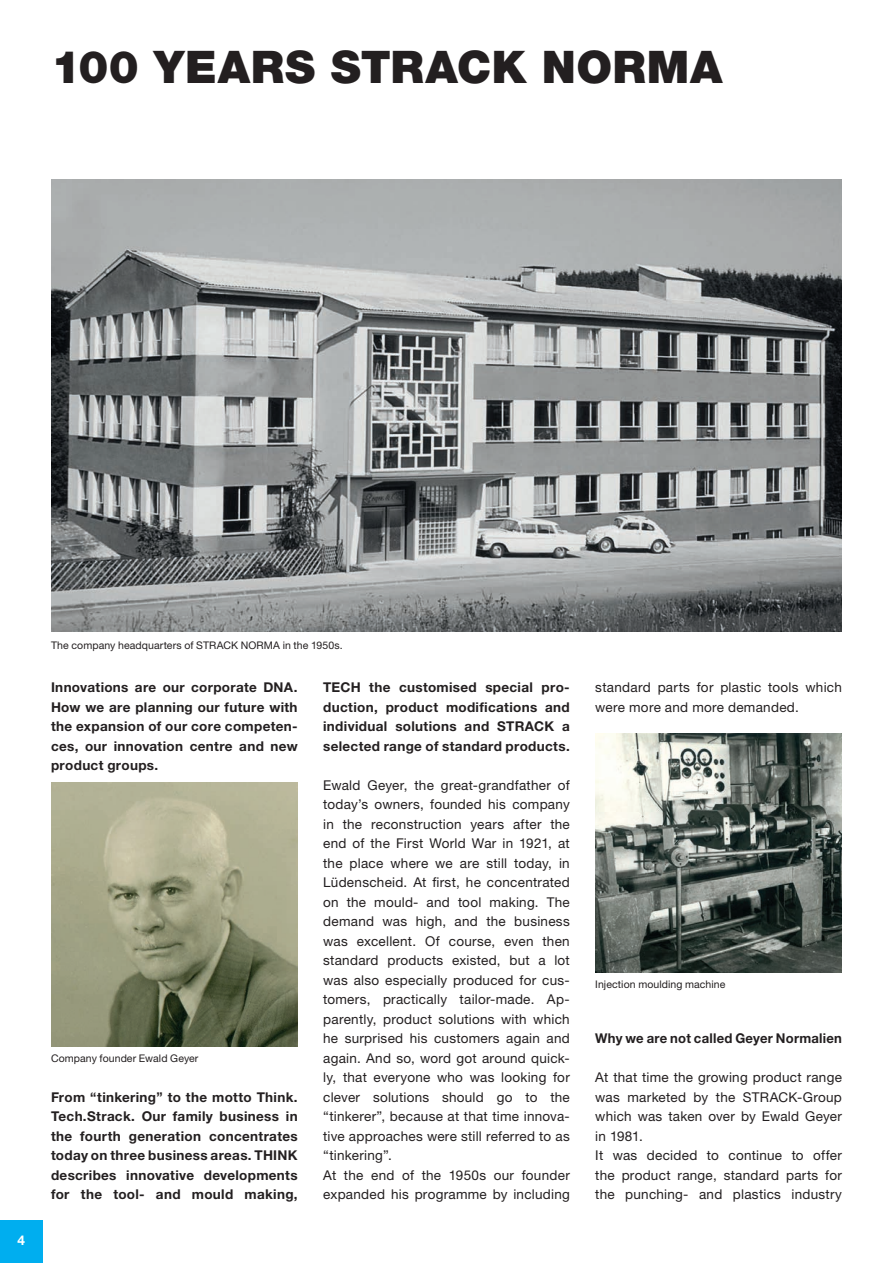
<style>
.page{position:relative;width:893px;height:1263px;background:#fff}
.page>*{position:absolute;margin:0;border:0;box-sizing:border-box;transform-origin:0 0}
.t1{font:900 45px "Helvetica Neue LT Std";letter-spacing:.01em;color:#231f20}
.t2{font:13.5px/19.5px "Helvetica Neue LT Std";letter-spacing:.02em;color:#231f20;text-align:justify}
.t3{font:700 13.5px/19.5px "Helvetica Neue LT Std";letter-spacing:.025em;color:#231f20;text-align:justify}
.t4{font:700 13.5px "Helvetica Neue LT Std";color:#fff}
.t5{font:10.5px "Helvetica Neue LT Std";letter-spacing:.005em;color:#231f20}
</style>
<div class="page">
<div style="left:0;top:1220px;width:43px;height:43px;background:#00aeef"></div>
<img style="left:51px;top:783px;width:247px;height:264px">
<img style="left:595px;top:733px;width:247px;height:239px">
<img style="left:51px;top:179px;width:791px;height:452px">
<p class="t1" style="left:51px;top:40px;width:673px">100 YEARS STRACK NORMA</p>
<p class="t4" style="left:18px;top:1231px;width:9px">4</p>
<p class="t5" style="left:51px;top:638px;width:293px">The company headquarters of STRACK NORMA in the 1950s.</p>
<p class="t3" style="left:51px;top:677px;width:248px">Innovations are our corporate DNA.<br>How we are planning our future with the expansion of our core competen&shy;ces, our innovation centre and new product groups.</p>
<p class="t5" style="left:51px;top:1052px;width:149px">Company founder Ewald Geyer</p>
<p class="t3" style="left:51px;top:1087px;width:248px">From “tinkering” to the motto Think.<br>Tech.Strack. Our family business in the fourth generation concentrates today on three business areas. THINK describes innovative developments for the tool- and mould making,</p>
<p class="t3" style="left:323px;top:677px;width:248px">TECH the customised special pro&shy;duction, product modifications and individual solutions and STRACK a selected range of standard products.</p>
<p class="t2" style="left:323px;top:775px;width:248px">Ewald Geyer, the great-grandfather of today’s owners, founded his company in the reconstruction years after the end of the First World War in 1921, at the place where we are still today, in Lüdenscheid. At first, he concentrated on the mould- and tool making. The demand was high, and the business was excellent. Of course, even then standard products existed, but a lot was also especially produced for cus&shy;tomers, practically tailor-made. Ap&shy;parently, product solutions with which he surprised his customers again and again. And so, word got around quick&shy;ly, that everyone who was looking for clever solutions should go to the “tinkerer”, because at that time innova&shy;tive approaches were still referred to as “tinkering”.</p>
<p class="t2" style="left:323px;top:1165px;width:248px">At the end of the 1950s our founder expanded his programme by including</p>
<p class="t2" style="left:595px;top:677px;width:248px">standard parts for plastic tools which were more and more demanded.</p>
<p class="t5" style="left:595px;top:978px;width:132px">Injection moulding machine</p>
<p class="t3" style="left:595px;top:1028px;width:248px">Why we are not called Geyer Normalien</p>
<p class="t2" style="left:595px;top:1067px;width:248px">At that time the growing product range was marketed by the STRACK-Group which was taken over by Ewald Geyer in 1981.</p>
<p class="t2" style="left:595px;top:1145px;width:248px">It was decided to continue to offer the product range, standard parts for the punching- and plastics industry</p>
</div>
